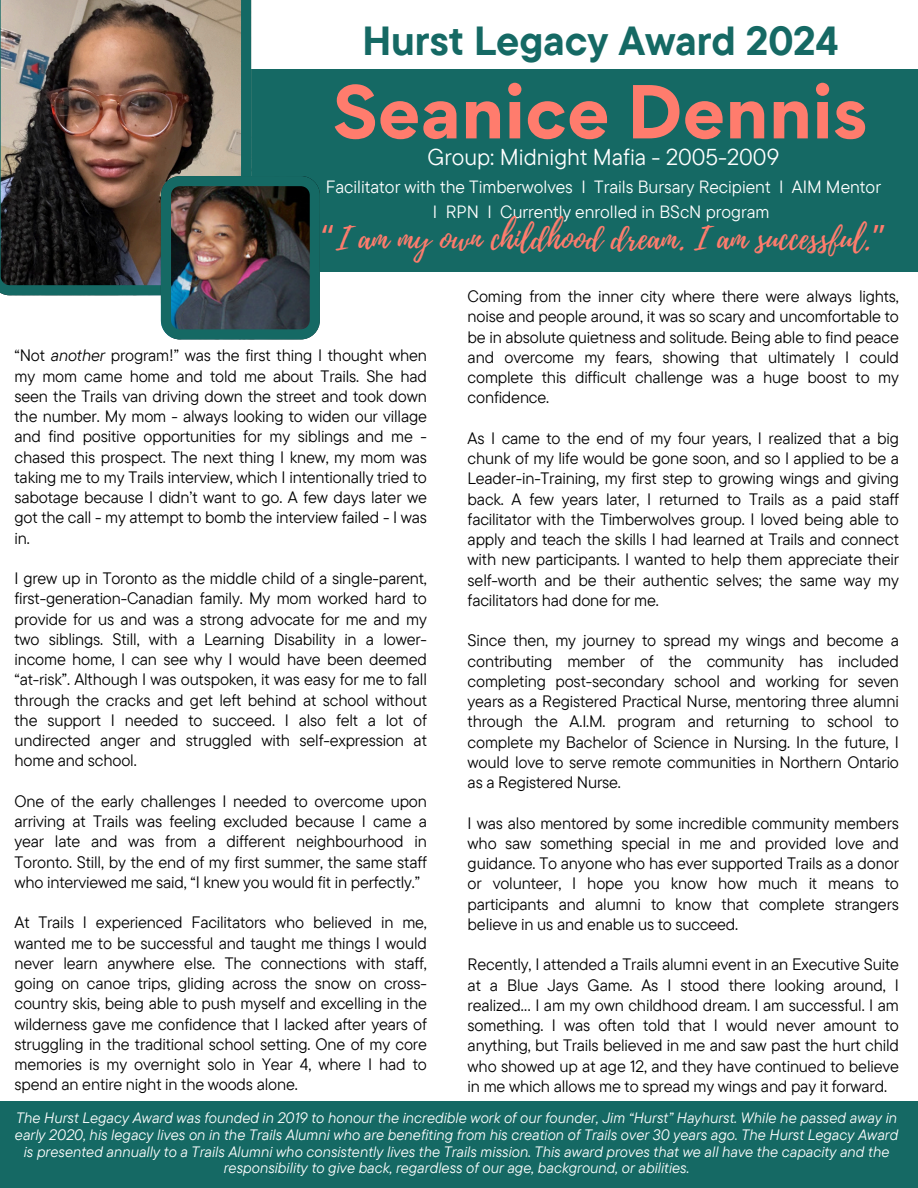
<style>
.page{position:relative;width:918px;height:1188px;background:#fff}
.page>*{position:absolute;margin:0;border:0;box-sizing:border-box;transform-origin:0 0}
.t1{font:700 68.1px "Gordita";color:#ff7c6d}
.t2{font:700 40.5px "TT Commons Pro";color:#156964}
.t3{font:31.5px "Playlist Script";color:#ff7c6d}
.t4{font:22.95px "TT Commons Pro";color:#fff}
.t5{font:17.7px/24.8px "TT Commons Pro";color:#fff;text-align:center}
.t6{font:16.5px/20.2px "TT Commons Pro";letter-spacing:-.01em;color:#000;text-align:justify}
.t7{font:italic 15px/16.8px "TT Commons Pro";color:#fff;text-align:center}
.s1{font-family:"Noto Sans Gurmukhi"}
.s2{font-style:italic}
</style>
<div class="page">
<div style="left:184px;top:69px;width:734px;height:203px;background:#156964"></div>
<img style="left:0;top:0;width:251px;height:295px">
<img style="left:161px;top:176px;width:159px;height:163px">
<div style="left:0;top:1101px;width:918px;height:87px;background:#156964"></div>
<h1 class="t2" style="left:362px;top:14px;width:478px">Hurst Legacy Award 2024</h1>
<h4 class="t1" style="left:333px;top:66px;width:536px">Seanice Dennis</h4>
<h3 class="t4" style="left:427px;top:142px;width:353px">Group: Midnight Mafia - 2005-2009</h3>
<h3 class="t5" style="left:326px;top:174px;width:557px">Facilitator with the Timberwolves I Trails Bursary Recipient I AIM Mentor<br>I RPN I Currently enrolled in BScN program</h3>
<p class="t3" style="left:320px;top:216px;width:568px"><span class="s1">“</span>I am my own childhood dream. I am successful.<span class="s1">”</span></p>
<h4 class="t6" style="left:468px;top:286px;width:433px">Coming from the inner city where there were always lights, noise and people around, it was so scary and uncomfortable to be in absolute quietness and solitude. Being able to find peace and overcome my fears, showing that ultimately I could complete this difficult challenge was a huge boost to my confidence.</h4>
<h4 class="t6" style="left:468px;top:428px;width:433px">As I came to the end of my four years, I realized that a big chunk of my life would be gone soon, and so I applied to be a Leader-in-Training, my first step to growing wings and giving back. A few years later, I returned to Trails as a paid staff facilitator with the Timberwolves group. I loved being able to apply and teach the skills I had learned at Trails and connect with new participants. I wanted to help them appreciate their self-worth and be their authentic selves; the same way my facilitators had done for me.</h4>
<h4 class="t6" style="left:468px;top:630px;width:433px">Since then, my journey to spread my wings and become a contributing member of the community has included completing post-secondary school and working for seven years as a Registered Practical Nurse, mentoring three alumni through the A.I.M. program and returning to school to complete my Bachelor of Science in Nursing. In the future, I would love to serve remote communities in Northern Ontario as a Registered Nurse.</h4>
<h4 class="t6" style="left:468px;top:812px;width:433px">I was also mentored by some incredible community members who saw something special in me and provided love and guidance. To anyone who has ever supported Trails as a donor or volunteer, I hope you know how much it means to participants and alumni to know that complete strangers believe in us and enable us to succeed.</h4>
<h4 class="t6" style="left:468px;top:954px;width:433px">Recently, I attended a Trails alumni event in an Executive Suite at a Blue Jays Game. As I stood there looking around, I realized… I am my own childhood dream. I am successful. I am something. I was often told that I would never amount to anything, but Trails believed in me and saw past the hurt child who showed up at age 12, and they have continued to believe in me which allows me to spread my wings and pay it forward.</h4>
<p class="t7" style="left:15px;top:1109px;width:885px">The Hurst Legacy Award was founded in 2019 to honour the incredible work of our founder, Jim “Hurst” Hayhurst. While he passed away in early 2020, his legacy lives on in the Trails Alumni who are benefiting from his creation of Trails over 30 years ago. The Hurst Legacy Award is presented annually to a Trails Alumni who consistently lives the Trails mission. This award proves that we all have the capacity and the responsibility to give back, regardless of our age, background, or abilities.</p>
<h4 class="t6" style="left:15px;top:345px;width:414px">“Not <span class="s2">another</span> program!” was the first thing I thought when my mom came home and told me about Trails. She had seen the Trails van driving down the street and took down the number. My mom - always looking to widen our village and find positive opportunities for my siblings and me - chased this prospect. The next thing I knew, my mom was taking me to my Trails interview, which I intentionally tried to sabotage because I didn’t want to go. A few days later we got the call - my attempt to bomb the interview failed - I was in.</h4>
<h4 class="t6" style="left:15px;top:568px;width:414px">I grew up in Toronto as the middle child of a single-parent, first-generation-Canadian family. My mom worked hard to provide for us and was a strong advocate for me and my two siblings. Still, with a Learning Disability in a lower&shy;income home, I can see why I would have been deemed “at-risk”. Although I was outspoken, it was easy for me to fall through the cracks and get left behind at school without the support I needed to succeed. I also felt a lot of undirected anger and struggled with self-expression at home and school.</h4>
<h4 class="t6" style="left:15px;top:791px;width:414px">One of the early challenges I needed to overcome upon arriving at Trails was feeling excluded because I came a year late and was from a different neighbourhood in Toronto. Still, by the end of my first summer, the same staff who interviewed me said, “I knew you would fit in perfectly.”</h4>
<h4 class="t6" style="left:15px;top:912px;width:414px">At Trails I experienced Facilitators who believed in me, wanted me to be successful and taught me things I would never learn anywhere else. The connections with staff, going on canoe trips, gliding across the snow on cross&shy;country skis, being able to push myself and excelling in the wilderness gave me confidence that I lacked after years of struggling in the traditional school setting. One of my core memories is my overnight solo in Year 4, where I had to spend an entire night in the woods alone.</h4>
</div>
